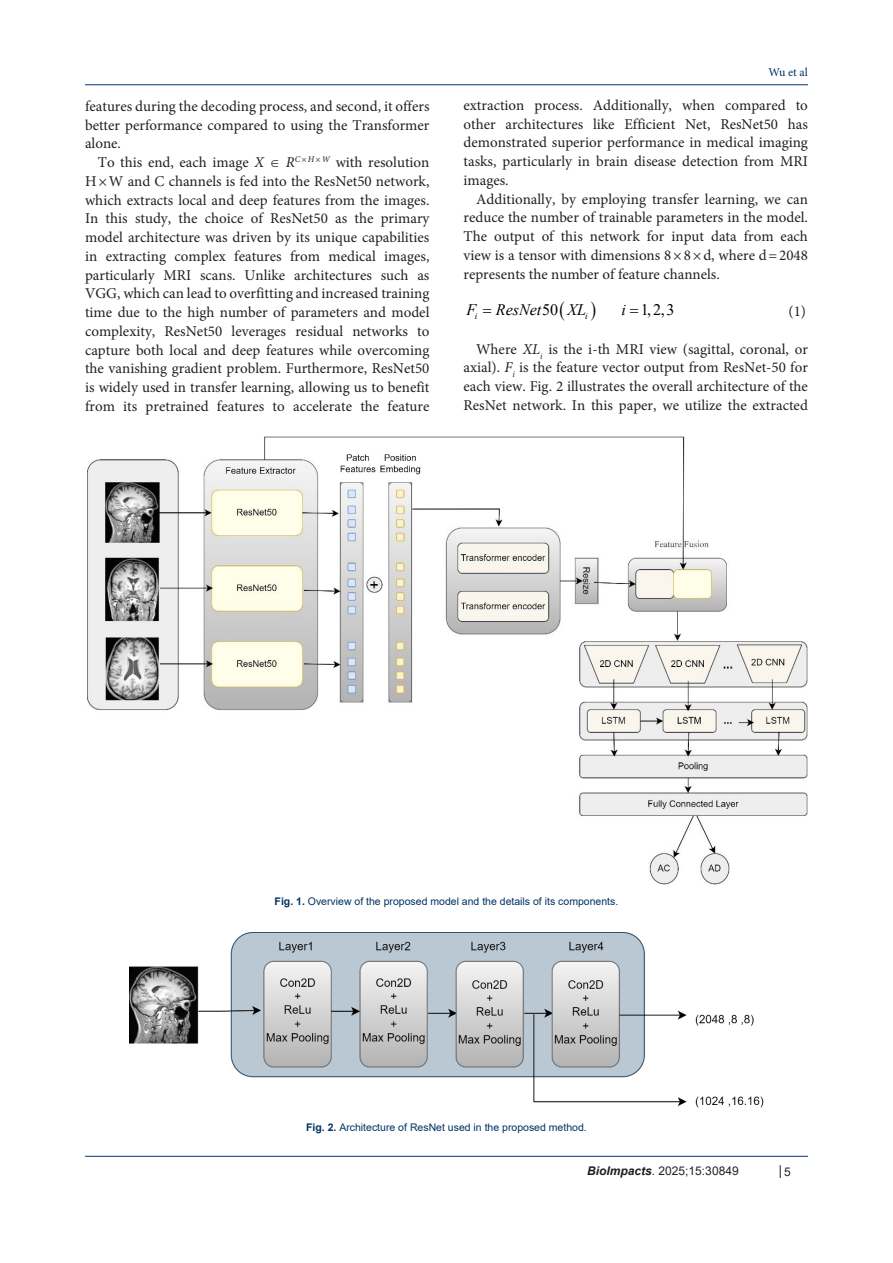
<style>
.page{position:relative;width:893px;height:1263px;background:#fff}
.page>*{position:absolute;margin:0;border:0;box-sizing:border-box;transform-origin:0 0}
.t1{font:italic 16.05px "Times New Roman";color:#000}
.t2{font:16.05px "Times New Roman";color:#000}
.t3{font:15px/18.8px "Minion Pro";color:#231f20;text-align:justify}
.t4{font:12px "Arial";color:#231f20}
.t5{font:12px "Minion Pro";color:#003264}
.t6{font:10.5px "Arial";color:#003264}
.t7{font:italic 9.3px "Times New Roman";color:#000}
.s1{font-style:italic}
.s2{font-style:normal}
.s3{font-weight:700}
.s4{font-weight:700;font-style:italic}
</style>
<div class="page">
<hr style="left:85px;top:84px;width:723px;height:1px;background:#053278">
<hr style="left:85px;top:1156px;width:723px;height:1px;background:#053278">
<svg style="left:780px;top:1165px;width:1px;height:13px"></svg>
<img style="left:87px;top:436px;width:721px;height:449px">
<img style="left:129px;top:932px;width:635px;height:176px">
<p class="t3" style="left:85px;top:97px;width:346px">features during the decoding process, and second, it offers better performance compared to using the Transformer alone.</p>
<p class="t3" style="left:85px;top:153px;width:346px;text-indent:13px">To this end, each image <span class="s1">X</span> ∈ <span class="s1">R</span><sup>C×H×W</sup> with resolution H×W and C channels is fed into the ResNet50 network, which extracts local and deep features from the images.<br>In this study, the choice of ResNet50 as the primary model architecture was driven by its unique capabilities in extracting complex features from medical images, particularly MRI scans. Unlike architectures such as VGG, which can lead to overfitting and increased training time due to the high number of parameters and model complexity, ResNet50 leverages residual networks to capture both local and deep features while overcoming the vanishing gradient problem. Furthermore, ResNet50 is widely used in transfer learning, allowing us to benefit from its pretrained features to accelerate the feature</p>
<p class="t5" style="left:768px;top:64px;width:41px">Wu et al</p>
<p class="t3" style="left:463px;top:96px;width:346px">extraction process. Additionally, when compared to other architectures like Efficient Net, ResNet50 has demonstrated superior performance in medical imaging tasks, particularly in brain disease detection from MRI images.</p>
<p class="t3" style="left:463px;top:189px;width:346px;text-indent:13px">Additionally, by employing transfer learning, we can reduce the number of trainable parameters in the model.<br>The output of this network for input data from each view is a tensor with dimensions 8×8×d, where d=2048 represents the number of feature channels.</p>
<p class="t1" style="left:466px;top:299px;width:93px">F ResNet<span class="s2">50</span></p>
<p class="t1" style="left:567px;top:299px;width:20px">XL</p>
<p class="t1" style="left:621px;top:299px;width:6px">i</p>
<p class="t7" style="left:475px;top:310px;width:4px">i</p>
<p class="t7" style="left:585px;top:310px;width:4px">i</p>
<p class="t2" style="left:641px;top:298px;width:35px">1,2,3</p>
<p class="t3" style="left:788px;top:302px;width:19px">(1)</p>
<p class="t3" style="left:463px;top:339px;width:346px;text-indent:13px">Where <span class="s1">XL</span><sub>i</sub> is the i-th MRI view (sagittal, coronal, or axial). <span class="s1">F</span><sub>i</sub> is the feature vector output from ResNet-50 for each view. Fig. 2 illustrates the overall architecture of the ResNet network. In this paper, we utilize the extracted</p>
<p class="t6" style="left:275px;top:894px;width:345px"><span class="s3">Fig. 1.</span> Overview of the proposed model and the details of its components.</p>
<p class="t6" style="left:306px;top:1120px;width:282px"><span class="s3">Fig. 2.</span> Architecture of ResNet used in the proposed method.</p>
<p class="t4" style="left:587px;top:1163px;width:153px"><span class="s4">BioImpacts</span>. 2025;15:30849</p>
<p class="t4" style="left:784px;top:1164px;width:8px">5</p>
</div>
